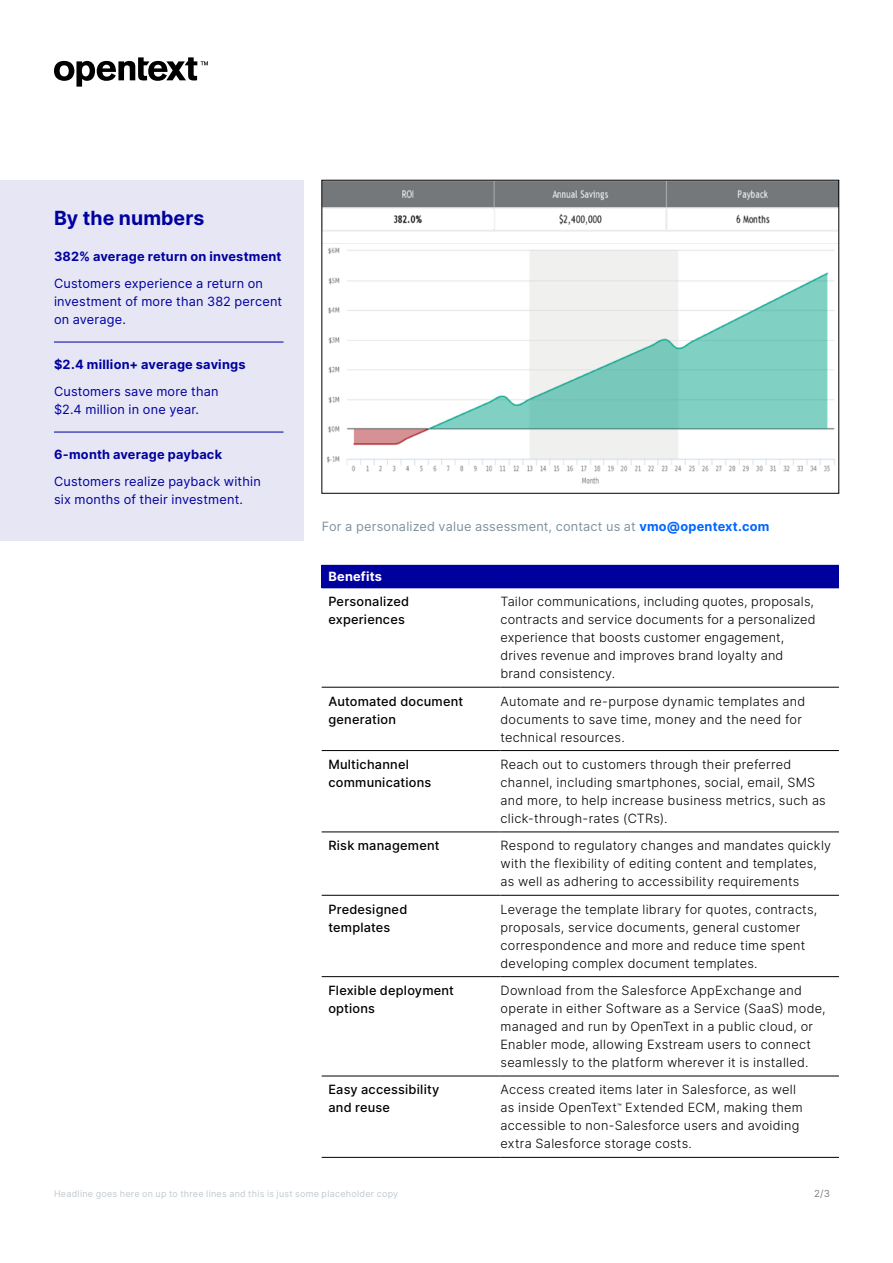
<style>
.page{position:relative;width:893px;height:1263px;background:#fff}
.page>*{position:absolute;margin:0;border:0;box-sizing:border-box;transform-origin:0 0}
.Sidebar_Header_-_ins{font:700 19.5px "Inter";letter-spacing:.005em;color:#00009f}
.Table_Body{font:300 12.75px/18px "Inter";letter-spacing:.02em;color:#000}
.Sidebar_body{font:12.75px/18px "Inter";letter-spacing:.015em;color:#00009f}
.Table_H2{font:500 12.75px/18px "Inter";letter-spacing:.015em;color:#000}
.Sidebar_body-2{font:700 12.75px "Inter";letter-spacing:.02em;color:#00009f}
.t1{font:12.75px "Inter";letter-spacing:.015em;color:#7e929f}
.Table_H1{font:700 12.75px "Inter";letter-spacing:.015em;color:#fff}
.t2{font:9.75px "Inter";color:#808080}
.t3{font:9px "Inter";letter-spacing:.03em;color:#bfc9cf}
.s1{font-weight:700;color:#06f}
</style>
<div class="page">
<svg style="left:54px;top:57px;width:154px;height:30px"></svg>
<img style="left:324px;top:182px;width:513px;height:302px">
<div style="left:0;top:180px;width:303px;height:360px;background:#e6e6f5"></div>
<hr style="left:54px;top:342px;width:230px;height:1px;background:#00009f">
<hr style="left:54px;top:432px;width:230px;height:1px;background:#00009f">
<div style="left:322px;top:565px;width:517px;height:23px;background:#00009f"></div>
<hr style="left:322px;top:687px;width:178px;height:1px;background:#000">
<hr style="left:501px;top:687px;width:338px;height:1px;background:#000">
<hr style="left:322px;top:750px;width:178px;height:1px;background:#000">
<hr style="left:501px;top:750px;width:338px;height:1px;background:#000">
<hr style="left:322px;top:832px;width:178px;height:1px;background:#000">
<hr style="left:501px;top:832px;width:338px;height:1px;background:#000">
<hr style="left:322px;top:895px;width:178px;height:1px;background:#000">
<hr style="left:501px;top:895px;width:338px;height:1px;background:#000">
<hr style="left:322px;top:976px;width:178px;height:1px;background:#000">
<hr style="left:501px;top:976px;width:338px;height:1px;background:#000">
<hr style="left:322px;top:1076px;width:178px;height:1px;background:#000">
<hr style="left:501px;top:1076px;width:338px;height:1px;background:#000">
<hr style="left:322px;top:1157px;width:178px;height:1px;background:#000">
<hr style="left:501px;top:1157px;width:338px;height:1px;background:#000">
<hr style="left:322px;top:588px;width:178px;height:1px;background:#00009f">
<hr style="left:501px;top:588px;width:338px;height:1px;background:#00009f">
<p class="Sidebar_Header_-_ins" style="left:54px;top:204px;width:152px">By the numbers</p>
<p class="Sidebar_body-2" style="left:54px;top:247px;width:229px">382% average return on investment</p>
<p class="Sidebar_body" style="left:54px;top:274px;width:230px">Customers experience a return on investment of more than 382 percent on average.</p>
<p class="Sidebar_body-2" style="left:54px;top:355px;width:193px">$2.4 million+ average savings</p>
<p class="Sidebar_body" style="left:54px;top:382px;width:166px">Customers save more than $2.4 million in one year.</p>
<p class="Sidebar_body-2" style="left:54px;top:445px;width:170px">6-month average payback</p>
<p class="Sidebar_body" style="left:54px;top:472px;width:208px">Customers realize payback within six months of their investment.</p>
<p class="t1" style="left:322px;top:517px;width:449px">For a personalized value assessment, contact us at <span class="s1">vmo@opentext.com</span></p>
<p class="Table_H1" style="left:328px;top:567px;width:55px">Benefits</p>
<p class="Table_H2" style="left:328px;top:592px;width:82px">Personalized experiences</p>
<p class="Table_Body" style="left:501px;top:592px;width:317px">Tailor communications, including quotes, proposals, contracts and service documents for a personalized experience that boosts customer engagement, drives revenue and improves brand loyalty and brand consistency.</p>
<p class="Table_H2" style="left:328px;top:692px;width:136px">Automated document generation</p>
<p class="Table_Body" style="left:501px;top:692px;width:306px">Automate and re-purpose dynamic templates and documents to save time, money and the need for technical resources.</p>
<p class="Table_H2" style="left:328px;top:755px;width:104px">Multichannel communications</p>
<p class="Table_Body" style="left:501px;top:755px;width:327px">Reach out to customers through their preferred channel, including smartphones, social, email, SMS and more, to help increase business metrics, such as click-through-rates (CTRs).</p>
<p class="Table_H2" style="left:328px;top:836px;width:113px">Risk management</p>
<p class="Table_Body" style="left:501px;top:836px;width:332px">Respond to regulatory changes and mandates quickly with the flexibility of editing content and templates, as well as adhering to accessibility requirements</p>
<p class="Table_H2" style="left:328px;top:900px;width:80px">Predesigned templates</p>
<p class="Table_Body" style="left:501px;top:900px;width:318px">Leverage the template library for quotes, contracts, proposals, service documents, general customer correspondence and more and reduce time spent developing complex document templates.</p>
<p class="Table_H2" style="left:328px;top:981px;width:127px">Flexible deployment options</p>
<p class="Table_Body" style="left:501px;top:981px;width:327px">Download from the Salesforce AppExchange and operate in either Software as a Service (SaaS) mode, managed and run by OpenText in a public cloud, or Enabler mode, allowing Exstream users to connect seamlessly to the platform wherever it is installed.</p>
<p class="Table_H2" style="left:328px;top:1080px;width:112px">Easy accessibility and reuse</p>
<p class="Table_Body" style="left:501px;top:1080px;width:304px">Access created items later in Salesforce, as well as inside OpenText<sup>™</sup> Extended ECM, making them accessible to non-Salesforce users and avoiding extra Salesforce storage costs.</p>
<p class="t3" style="left:54px;top:1187px;width:346px">Headline goes here on up to three lines and this is just some placeholder copy</p>
<p class="t2" style="left:814px;top:1186px;width:17px">2/3</p>
</div>
